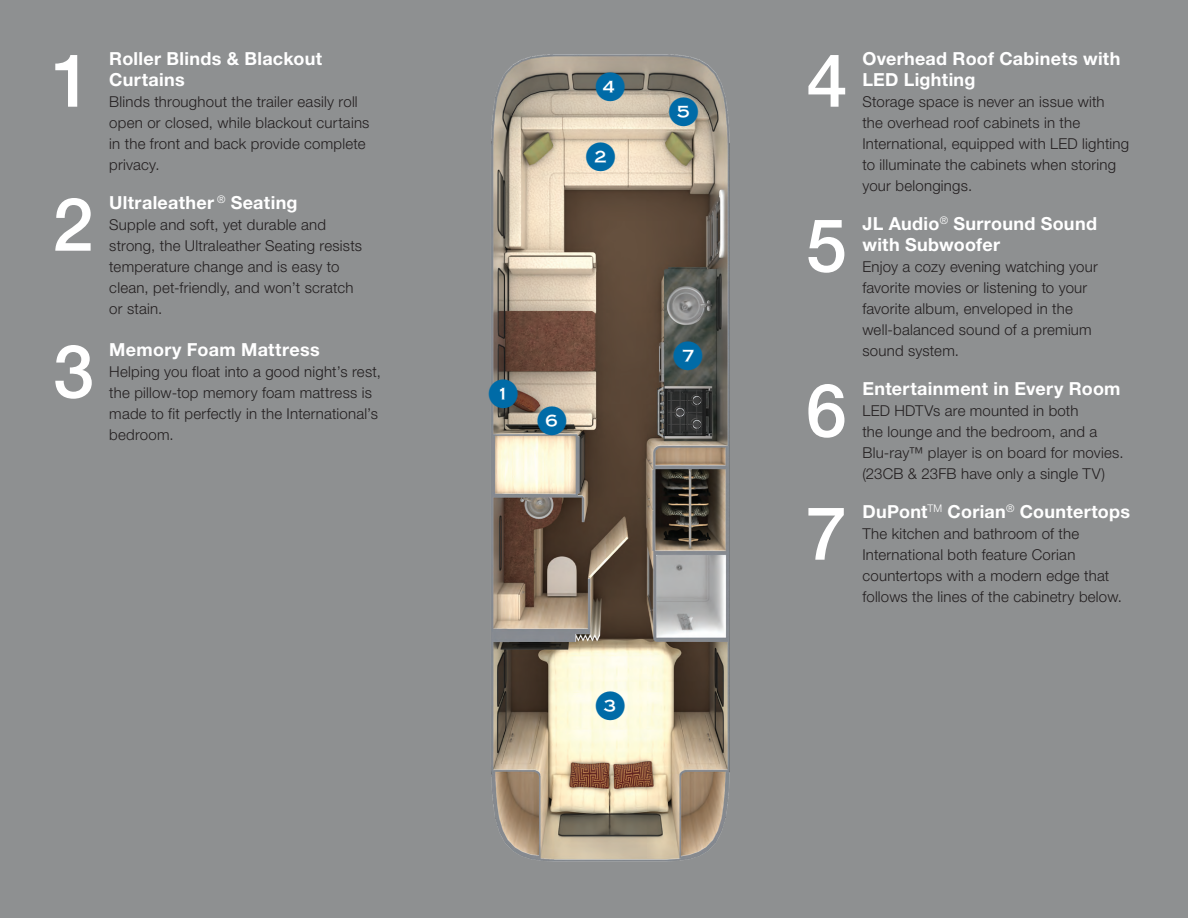
<style>
.page{position:relative;width:1188px;height:918px;background:#8e9091}
.page>*{position:absolute;margin:0;border:0;box-sizing:border-box;transform-origin:0 0}
.Paragraph_Style_1{font:500 73.8px "Helvetica Neue LT Std";color:#fff}
.Paragraph_Style_1-2{font:700 18px/21px "Helvetica Neue LT Std";letter-spacing:.015em;color:#fff}
.Paragraph_Style_1-3{font:300 15px/21px "Helvetica Neue LT Std";letter-spacing:.015em;color:#231f20}
</style>
<div class="page">
<img style="left:491px;top:54px;width:239px;height:808px">
<svg style="left:490px;top:379px;width:28px;height:29px"></svg>
<svg style="left:586px;top:143px;width:29px;height:28px"></svg>
<svg style="left:674px;top:341px;width:28px;height:29px"></svg>
<svg style="left:669px;top:97px;width:29px;height:29px"></svg>
<svg style="left:537px;top:406px;width:29px;height:29px"></svg>
<svg style="left:596px;top:691px;width:29px;height:29px"></svg>
<svg style="left:596px;top:72px;width:29px;height:29px"></svg>
<p class="Paragraph_Style_1" style="left:51px;top:36px;width:43px">1</p>
<p class="Paragraph_Style_1-2" style="left:109px;top:47px;width:214px">Roller Blinds &amp; Blackout<br>Curtains</p>
<p class="Paragraph_Style_1-3" style="left:109px;top:91px;width:262px">Blinds throughout the trailer easily roll open or closed, while blackout curtains in the front and back provide complete privacy.</p>
<p class="Paragraph_Style_1" style="left:52px;top:180px;width:43px">2</p>
<p class="Paragraph_Style_1-2" style="left:109px;top:191px;width:190px">Ultraleather <sup>®</sup> Seating</p>
<p class="Paragraph_Style_1-3" style="left:109px;top:214px;width:254px">Supple and soft, yet durable and strong, the Ultraleather Seating resists temperature change and is easy to clean, pet-friendly, and won’t scratch or stain.</p>
<p class="Paragraph_Style_1" style="left:53px;top:327px;width:43px">3</p>
<p class="Paragraph_Style_1-2" style="left:109px;top:338px;width:212px">Memory Foam Mattress</p>
<p class="Paragraph_Style_1-3" style="left:109px;top:361px;width:273px">Helping you float into a good night’s rest, the pillow-top memory foam mattress is made to fit perfectly in the International’s bedroom.</p>
<p class="Paragraph_Style_1" style="left:807px;top:36px;width:43px">4</p>
<p class="Paragraph_Style_1-2" style="left:862px;top:47px;width:260px">Overhead Roof Cabinets with<br>LED Lighting</p>
<p class="Paragraph_Style_1-3" style="left:862px;top:91px;width:268px">Storage space is never an issue with<br>the overhead roof cabinets in the International, equipped with LED lighting to illuminate the cabinets when storing your belongings.</p>
<p class="Paragraph_Style_1" style="left:806px;top:201px;width:43px">5</p>
<p class="Paragraph_Style_1-2" style="left:862px;top:212px;width:236px">JL Audio<sup>®</sup> Surround Sound with Subwoofer</p>
<p class="Paragraph_Style_1-3" style="left:862px;top:256px;width:237px">Enjoy a cozy evening watching your favorite movies or listening to your favorite album, enveloped in the well-balanced sound of a premium sound system.</p>
<p class="Paragraph_Style_1" style="left:806px;top:366px;width:43px">6</p>
<p class="Paragraph_Style_1-2" style="left:862px;top:377px;width:260px">Entertainment in Every Room</p>
<p class="Paragraph_Style_1-3" style="left:862px;top:400px;width:263px">LED HDTVs are mounted in both<br>the lounge and the bedroom, and a Blu-ray™ player is on board for movies. (23CB &amp; 23FB have only a single TV)</p>
<p class="Paragraph_Style_1" style="left:806px;top:489px;width:43px">7</p>
<p class="Paragraph_Style_1-2" style="left:862px;top:500px;width:269px">DuPont<sup>TM</sup> Corian<sup>®</sup> Countertops</p>
<p class="Paragraph_Style_1-3" style="left:862px;top:523px;width:261px">The kitchen and bathroom of the International both feature Corian countertops with a modern edge that follows the lines of the cabinetry below.</p>
</div>
